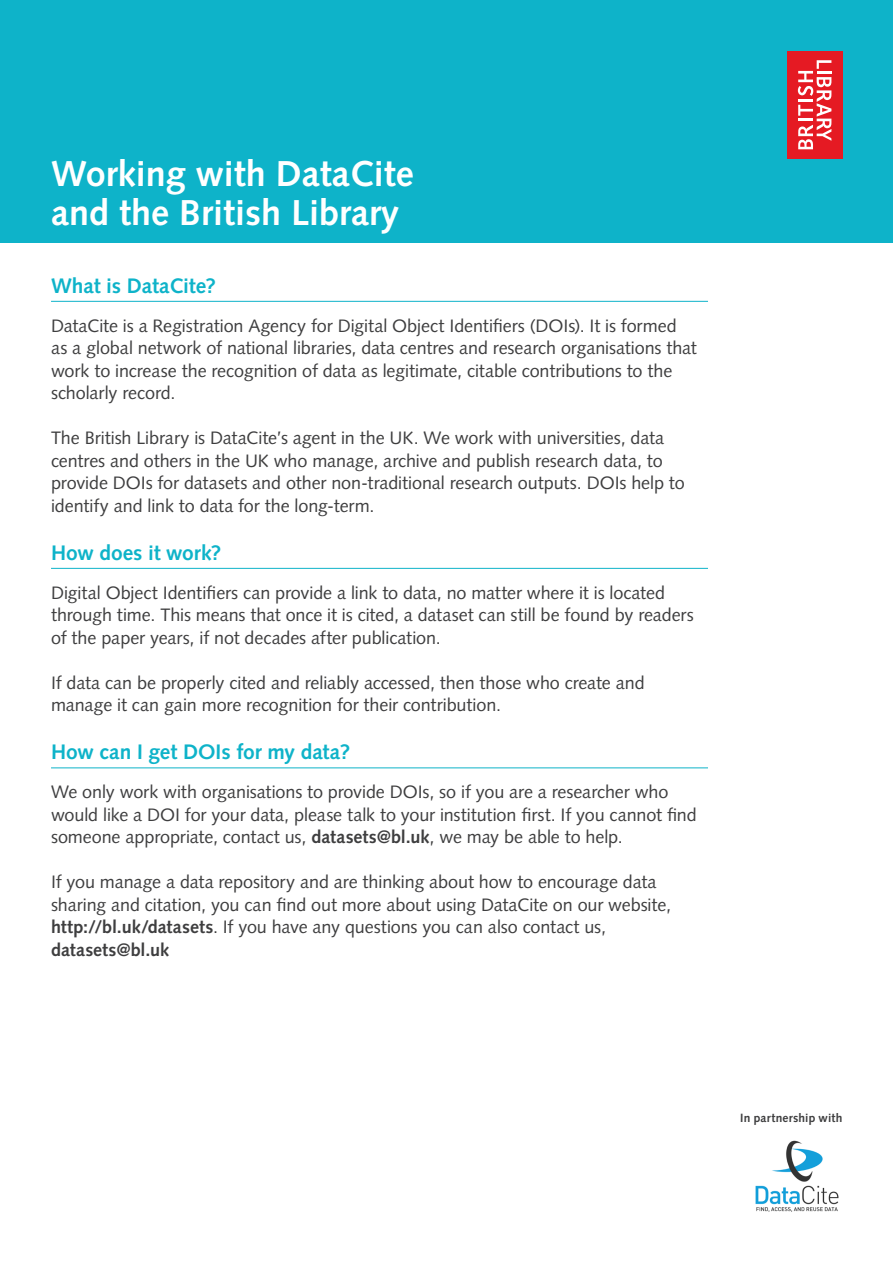
<style>
.page{position:relative;width:893px;height:1263px;background:#fff}
.page>*{position:absolute;margin:0;border:0;box-sizing:border-box;transform-origin:0 0}
.Subhead{font:700 36px/39px "Syntax";color:#fff}
.New_Title_Subheading{font:700 21px "Syntax";letter-spacing:-.005em;color:#0eb3c9}
.Body_Copy{font:18px/22.5px "Syntax";letter-spacing:-.005em;color:#3e3e3f}
.Body_Copy_Rule_Below{font:700 12px "Syntax";letter-spacing:.015em;color:#3e3e3f}
.s1{font-weight:700}
</style>
<div class="page">
<div style="left:0;top:0;width:893px;height:242px;background:#0eb3c9"></div>
<hr style="left:51px;top:301px;width:657px;height:1px;background:#0eb3c9">
<hr style="left:51px;top:568px;width:657px;height:1px;background:#0eb3c9">
<hr style="left:51px;top:768px;width:657px;height:1px;background:#0eb3c9">
<div style="left:787px;top:51px;width:55px;height:107px;background:#e51a23"></div>
<svg style="left:798px;top:60px;width:33px;height:89px"></svg>
<img style="left:755px;top:1140px;width:84px;height:72px">
<p class="Subhead" style="left:51px;top:155px;width:364px">Working with DataCite and the British Library</p>
<p class="New_Title_Subheading" style="left:51px;top:273px;width:167px">What is DataCite?</p>
<p class="Body_Copy" style="left:51px;top:314px;width:647px">DataCite is a Registration Agency for Digital Object Identifiers (DOIs). It is formed as a global network of national libraries, data centres and research organisations that work to increase the recognition of data as legitimate, citable contributions to the scholarly record.</p>
<p class="Body_Copy" style="left:51px;top:427px;width:635px">The British Library is DataCite’s agent in the UK. We work with universities, data centres and others in the UK who manage, archive and publish research data, to provide DOIs for datasets and other non-traditional research outputs. DOIs help to identify and link to data for the long-term.</p>
<p class="New_Title_Subheading" style="left:51px;top:540px;width:172px">How does it work?</p>
<p class="Body_Copy" style="left:51px;top:581px;width:644px">Digital Object Identifiers can provide a link to data, no matter where it is located through time. This means that once it is cited, a dataset can still be found by readers of the paper years, if not decades after publication.</p>
<p class="Body_Copy" style="left:51px;top:671px;width:595px">If data can be properly cited and reliably accessed, then those who create and manage it can gain more recognition for their contribution.</p>
<p class="New_Title_Subheading" style="left:51px;top:740px;width:301px">How can I get DOIs for my data?</p>
<p class="Body_Copy" style="left:51px;top:781px;width:647px">We only work with organisations to provide DOIs, so if you are a researcher who would like a DOI for your data, please talk to your institution first. If you cannot find someone appropriate, contact us, <span class="s1">datasets@bl.uk</span>, we may be able to help.</p>
<p class="Body_Copy" style="left:51px;top:871px;width:621px">If you manage a data repository and are thinking about how to encourage data sharing and citation, you can find out more about using DataCite on our website, <span class="s1">http://bl.uk/datasets</span>. If you have any questions you can also contact us, <span class="s1">datasets@bl.uk</span></p>
<p class="Body_Copy_Rule_Below" style="left:740px;top:1111px;width:104px">In partnership with</p>
</div>
